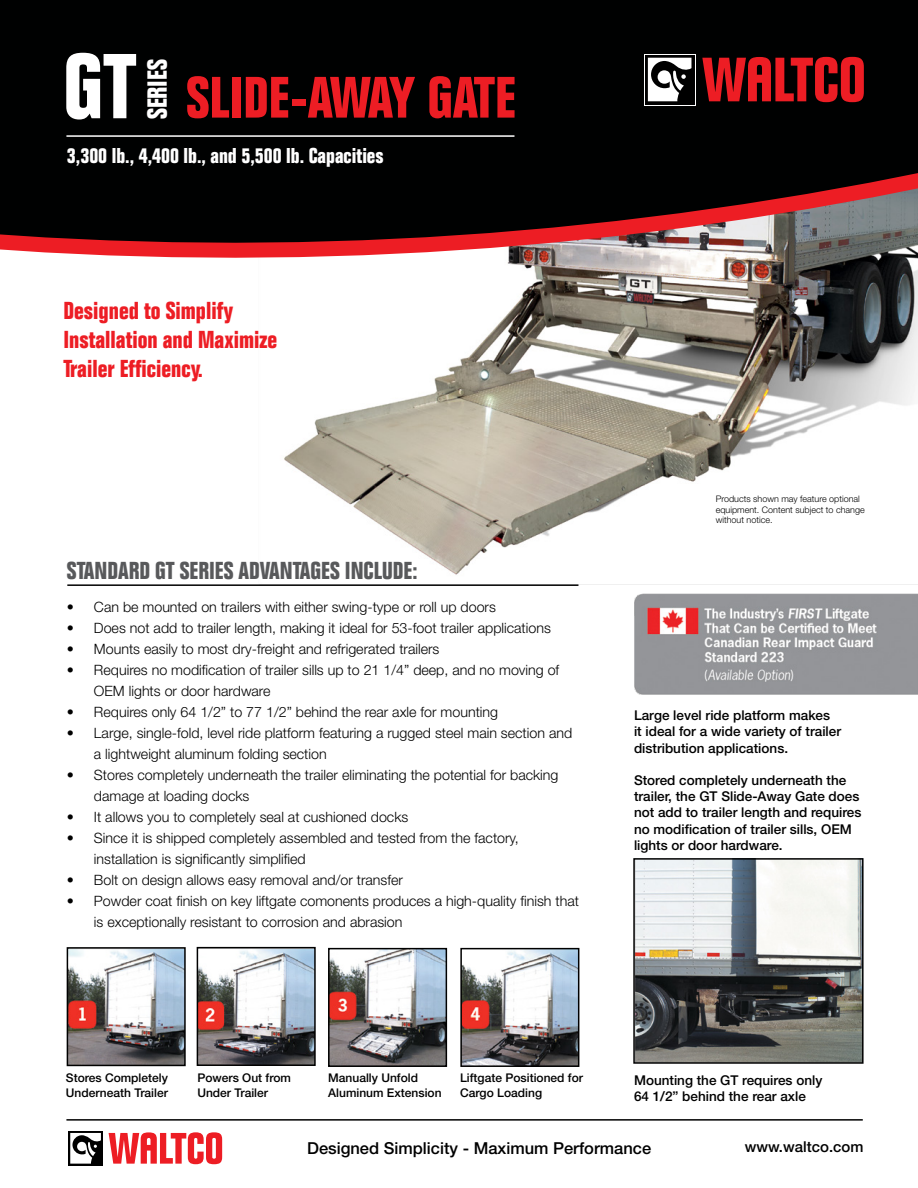
<style>
.page{position:relative;width:918px;height:1188px;background:#fff}
.page>*{position:absolute;margin:0;border:0;box-sizing:border-box;transform-origin:0 0}
.t1{font:700 condensed 90px "Folio Std";color:#fff}
.t2{font:700 condensed 57px "Folio Std";color:#ed1d24}
.t3{font:700 condensed 27px "Folio Std";color:#fff}
.t4{font:700 condensed 24px/28.8px "Folio Std";color:#ed1d24}
.t5{font:700 condensed 24px "Folio Std";color:#58595b}
.t6{font:700 condensed 21px "Folio Std";color:#fff}
.t7{font:500 16.5px "Helvetica Neue LT Std";color:#000}
.t8{font:500 15px "Helvetica Neue LT Std";color:#000}
.t9{font:300 14.25px/21px "Helvetica Neue LT Std";color:#000}
.t10{font:500 13.5px/16.2px "Helvetica Neue LT Std";color:#000}
.t11{font:500 12px/14.4px "Helvetica Neue LT Std";color:#000}
.t12{font:300 9px/10.8px "Helvetica Neue LT Std";color:#000}
</style>
<div class="page">
<img style="left:284px;top:285px;width:634px;height:301px">
<img style="left:636px;top:861px;width:225px;height:200px">
<div style="left:633px;top:858px;width:231px;height:206px;border:2px solid #000"></div>
<img style="left:70px;top:950px;width:113px;height:113px">
<div style="left:67px;top:947px;width:119px;height:119px;border:2px solid #000"></div>
<img style="left:200px;top:950px;width:113px;height:113px">
<div style="left:197px;top:947px;width:119px;height:119px;border:2px solid #000"></div>
<img style="left:331px;top:951px;width:113px;height:113px">
<div style="left:328px;top:948px;width:119px;height:119px;border:2px solid #000"></div>
<img style="left:463px;top:951px;width:113px;height:113px">
<div style="left:460px;top:948px;width:119px;height:119px;border:2px solid #000"></div>
<img style="left:634px;top:593px;width:284px;height:102px">
<svg style="left:0;top:0;width:918px;height:285px;background:#161616"></svg>
<svg style="left:0;top:153px;width:918px;height:114px;background:#482d2d"></svg>
<svg style="left:644px;top:54px;width:51px;height:51px"></svg>
<svg style="left:645px;top:55px;width:49px;height:49px"></svg>
<svg style="left:648px;top:58px;width:43px;height:43px"></svg>
<svg style="left:702px;top:57px;width:162px;height:45px;background:#941216"></svg>
<hr style="left:66px;top:135px;width:448px;height:2px;background:#fff">
<hr style="left:67px;top:584px;width:511px;height:2px;background:#000">
<hr style="left:66px;top:1119px;width:797px;height:2px;background:#000">
<div style="left:68px;top:1131px;width:35px;height:35px;background:#000"></div>
<svg style="left:70px;top:1133px;width:31px;height:31px"></svg>
<svg style="left:109px;top:1132px;width:113px;height:32px"></svg>
<h1 class="t1" style="left:63px;top:37px;width:75px">GT</h1>
<h3 class="t6" style="left:67px;top:144px;width:318px">3,300 lb., 4,400 lb., and 5,500 lb. Capacities</h3>
<h3 class="t3" style="left:142px;top:119px;width:62px;rotate:-90deg">SERIES</h3>
<h2 class="t2" style="left:186px;top:66px;width:22px">slide</h2>
<h2 class="t2" style="left:290px;top:66px;width:161px">-away gate</h2>
<h3 class="t4" style="left:64px;top:297px;width:215px">Designed to Simplify<br>Installation and Maximize<br>Trailer Efficiency.</h3>
<h3 class="t5" style="left:67px;top:557px;width:352px">STANDARD GT SERIES ADVANTAGES INCLUDE:</h3>
<p class="t9" style="left:67px;top:596px;width:430px">• Can be mounted on trailers with either swing-type or roll up doors</p>
<p class="t9" style="left:67px;top:617px;width:485px">• Does not add to trailer length, making it ideal for 53-foot trailer applications</p>
<p class="t9" style="left:67px;top:638px;width:374px">• Mounts easily to most dry-freight and refrigerated trailers</p>
<p class="t9" style="left:94px;top:659px;width:467px;text-indent:-27px">• Requires no modification of trailer sills up to 21 1/4” deep, and no moving of<br>OEM lights or door hardware</p>
<p class="t9" style="left:67px;top:701px;width:433px">• Requires only 64 1/2” to 77 1/2” behind the rear axle for mounting</p>
<p class="t9" style="left:94px;top:722px;width:480px;text-indent:-27px">• Large, single-fold, level ride platform featuring a rugged steel main section and a lightweight aluminum folding section</p>
<p class="t9" style="left:94px;top:764px;width:466px;text-indent:-27px">• Stores completely underneath the trailer eliminating the potential for backing damage at loading docks</p>
<p class="t9" style="left:67px;top:806px;width:343px">• It allows you to completely seal at cushioned docks</p>
<p class="t9" style="left:94px;top:827px;width:426px;text-indent:-27px">• Since it is shipped completely assembled and tested from the factory, installation is significantly simplified</p>
<p class="t9" style="left:67px;top:869px;width:338px">• Bolt on design allows easy removal and/or transfer</p>
<p class="t9" style="left:94px;top:890px;width:487px;text-indent:-27px">• Powder coat finish on key liftgate comonents produces a high-quality finish that is exceptionally resistant to corrosion and abrasion</p>
<p class="t12" style="left:716px;top:493px;width:151px">Products shown may feature optional equipment. Content subject to change without notice.</p>
<p class="t10" style="left:634px;top:707px;width:209px">Large level ride platform makes it ideal for a wide variety of trailer distribution applications.</p>
<p class="t10" style="left:634px;top:772px;width:229px">Stored completely underneath the trailer, the GT Slide-Away Gate does not add to trailer length and requires no modification of trailer sills, OEM lights or door hardware.</p>
<p class="t11" style="left:66px;top:1071px;width:104px">Stores Completely<br>Underneath Trailer</p>
<p class="t11" style="left:197px;top:1071px;width:95px">Powers Out from<br>Under Trailer</p>
<p class="t11" style="left:328px;top:1071px;width:115px">Manually Unfold<br>Aluminum Extension</p>
<p class="t11" style="left:460px;top:1071px;width:124px">Liftgate Positioned for<br>Cargo Loading</p>
<p class="t10" style="left:634px;top:1072px;width:190px">Mounting the GT requires only<br>64 1/2” behind the rear axle</p>
<p class="t7" style="left:307px;top:1138px;width:346px">Designed Simplicity - Maximum Performance</p>
<p class="t8" style="left:745px;top:1138px;width:120px">www.waltco.com</p>
</div>
